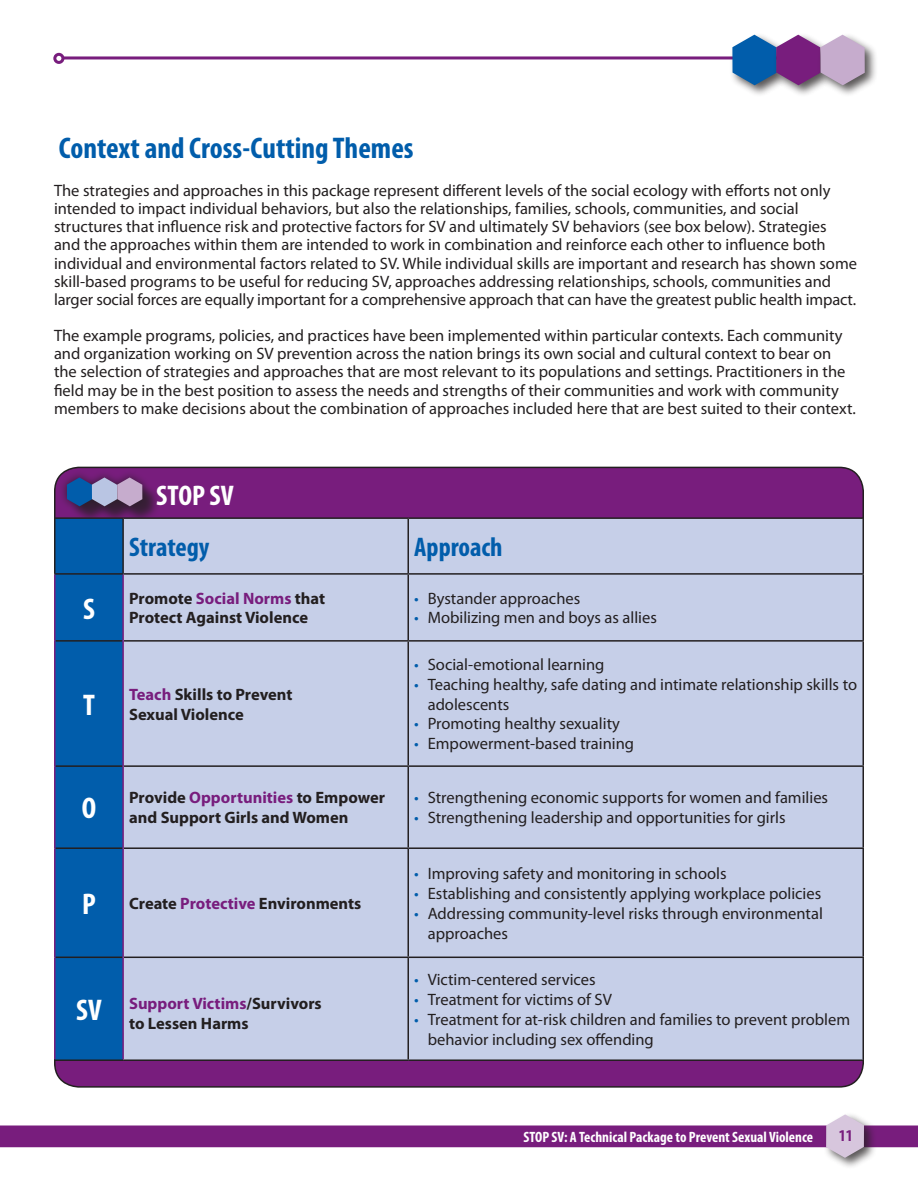
<style>
.page{position:relative;width:918px;height:1188px;background:#fff}
.page>*{position:absolute;margin:0;border:0;box-sizing:border-box;transform-origin:0 0}
.Headings{font:700 condensed 30px "Myriad Pro";color:#015dab}
.Headings-2{font:700 condensed 30px "Myriad Pro";color:#fff}
.Table_and_Call_Out_H{font:700 condensed 28.5px "Myriad Pro";color:#fff}
.Headings-3{font:700 condensed 27px "Myriad Pro";color:#015dab}
.Body_Text{font:16.5px/18.1px "Myriad Pro";color:#231f20}
.Headings-4{font:700 16.5px "Myriad Pro";color:#231f20}
.Headings-5{font:700 16.5px "Myriad Pro";color:#781d7d}
.t1{font:700 condensed 16.5px "Myriad Pro";color:#781d7d}
.t2{font:700 condensed 15px "Myriad Pro";color:#fff}
.s1{color:#781d7d}
.s2{color:#015dab}
.s3{color:#231f20}
</style>
<div class="page">
<div style="left:11px;top:1126px;width:907px;height:21px;background:#781d7d"></div>
<hr style="left:55px;top:56px;width:757px;height:3px;background:#781d7d">
<div style="left:729px;top:32px;width:60px;height:66px;background:#231f20;opacity:.75"></div>
<div style="left:773px;top:32px;width:60px;height:66px;background:#231f20;opacity:.75"></div>
<div style="left:817px;top:32px;width:60px;height:66px;background:#231f20;opacity:.75"></div>
<svg style="left:732px;top:35px;width:133px;height:50px;background:#817baf"></svg>
<div style="left:55px;top:54px;width:8px;height:8px;background:#fff;border-radius:50%"></div>
<div style="left:53px;top:53px;width:11px;height:11px;border:3px solid #781d7d;border-radius:50%"></div>
<div style="left:823px;top:1112px;width:54px;height:58px;background:#231f20;opacity:.75"></div>
<svg style="left:826px;top:1114px;width:38px;height:44px;background:#d4c7d8"></svg>
<svg style="left:54px;top:1061px;width:810px;height:27px;background:#76227a"></svg>
<svg style="left:54px;top:466px;width:810px;height:51px;background:#77217c"></svg>
<div style="left:59px;top:470px;width:92px;height:44px;background:#231f20;opacity:.75"></div>
<div style="left:69px;top:480px;width:41px;height:44px;background:#231f20;opacity:.75"></div>
<div style="left:94px;top:480px;width:41px;height:44px;background:#231f20;opacity:.75"></div>
<div style="left:120px;top:480px;width:41px;height:44px;background:#231f20;opacity:.75"></div>
<svg style="left:67px;top:477px;width:75px;height:29px;background:#737aaa"></svg>
<div style="left:56px;top:519px;width:66px;height:540px;background:#015dab"></div>
<div style="left:124px;top:519px;width:738px;height:540px;background:#c6cfe8"></div>
<hr style="left:54px;top:517px;width:69px;height:2px;background:#231f20">
<hr style="left:54px;top:519px;width:2px;height:54px;background:#231f20">
<hr style="left:123px;top:517px;width:285px;height:2px;background:#231f20">
<hr style="left:122px;top:519px;width:2px;height:54px;background:#231f20">
<hr style="left:408px;top:517px;width:456px;height:2px;background:#231f20">
<hr style="left:407px;top:519px;width:2px;height:54px;background:#231f20">
<hr style="left:862px;top:519px;width:2px;height:54px;background:#231f20">
<hr style="left:54px;top:573px;width:69px;height:2px;background:#231f20">
<hr style="left:123px;top:573px;width:285px;height:2px;background:#231f20">
<hr style="left:408px;top:573px;width:456px;height:2px;background:#231f20">
<hr style="left:407px;top:575px;width:2px;height:65px;background:#231f20">
<hr style="left:862px;top:575px;width:2px;height:65px;background:#231f20">
<hr style="left:56px;top:640px;width:66px;height:2px;background:#231f20">
<hr style="left:124px;top:640px;width:284px;height:2px;background:#231f20">
<hr style="left:408px;top:640px;width:456px;height:2px;background:#231f20">
<hr style="left:407px;top:642px;width:2px;height:123px;background:#231f20">
<hr style="left:862px;top:642px;width:2px;height:123px;background:#231f20">
<hr style="left:56px;top:765px;width:66px;height:2px;background:#231f20">
<hr style="left:124px;top:765px;width:284px;height:2px;background:#231f20">
<hr style="left:408px;top:765px;width:456px;height:2px;background:#231f20">
<hr style="left:407px;top:767px;width:2px;height:80px;background:#231f20">
<hr style="left:862px;top:767px;width:2px;height:80px;background:#231f20">
<hr style="left:56px;top:847px;width:66px;height:2px;background:#231f20">
<hr style="left:124px;top:847px;width:284px;height:2px;background:#231f20">
<hr style="left:408px;top:847px;width:456px;height:2px;background:#231f20">
<hr style="left:407px;top:849px;width:2px;height:108px;background:#231f20">
<hr style="left:862px;top:849px;width:2px;height:108px;background:#231f20">
<hr style="left:56px;top:957px;width:66px;height:1px;background:#231f20">
<hr style="left:124px;top:957px;width:284px;height:1px;background:#231f20">
<hr style="left:408px;top:957px;width:456px;height:1px;background:#231f20">
<hr style="left:407px;top:958px;width:2px;height:101px;background:#231f20">
<hr style="left:862px;top:958px;width:2px;height:101px;background:#231f20">
<hr style="left:123px;top:1059px;width:285px;height:2px;background:#231f20">
<hr style="left:408px;top:1059px;width:456px;height:2px;background:#231f20">
<hr style="left:54px;top:575px;width:2px;height:66px;background:#781d7d">
<hr style="left:122px;top:575px;width:2px;height:66px;background:#781d7d">
<hr style="left:54px;top:641px;width:2px;height:125px;background:#781d7d">
<hr style="left:122px;top:641px;width:2px;height:125px;background:#781d7d">
<hr style="left:54px;top:766px;width:2px;height:82px;background:#781d7d">
<hr style="left:122px;top:766px;width:2px;height:82px;background:#781d7d">
<hr style="left:54px;top:848px;width:2px;height:109px;background:#781d7d">
<hr style="left:122px;top:848px;width:2px;height:109px;background:#781d7d">
<hr style="left:54px;top:957px;width:2px;height:102px;background:#781d7d">
<hr style="left:122px;top:957px;width:2px;height:102px;background:#781d7d">
<hr style="left:54px;top:1059px;width:69px;height:2px;background:#231f20">
<p class="Headings" style="left:59px;top:129px;width:356px">Context and Cross-Cutting Themes</p>
<p class="Body_Text" style="left:54px;top:181px;width:805px">The strategies and approaches in this package represent different levels of the social ecology with efforts not only intended to impact individual behaviors, but also the relationships, families, schools, communities, and social structures that influence risk and protective factors for SV and ultimately SV behaviors (see box below). Strategies and the approaches within them are intended to work in combination and reinforce each other to influence both individual and environmental factors related to SV. While individual skills are important and research has shown some skill-based programs to be useful for reducing SV, approaches addressing relationships, schools, communities and larger social forces are equally important for a comprehensive approach that can have the greatest public health impact.</p>
<p class="Body_Text" style="left:54px;top:326px;width:803px">The example programs, policies, and practices have been implemented within particular contexts. Each community and organization working on SV prevention across the nation brings its own social and cultural context to bear on the selection of strategies and approaches that are most relevant to its populations and settings. Practitioners in the field may be in the best position to assess the needs and strengths of their communities and work with community members to make decisions about the combination of approaches included here that are best suited to their context.</p>
<p class="Headings-2" style="left:83px;top:590px;width:13px">S</p>
<p class="Headings-2" style="left:83px;top:686px;width:13px">T</p>
<p class="Table_and_Call_Out_H" style="left:156px;top:478px;width:79px">STOP SV</p>
<p class="Headings-3" style="left:129px;top:530px;width:82px">Strategy</p>
<p class="Headings-3" style="left:414px;top:530px;width:90px">Approach</p>
<p class="Headings-4" style="left:129px;top:587px;width:198px">Promote <span class="s1">Social Norms</span> that</p>
<p class="Headings-4" style="left:129px;top:607px;width:180px">Protect Against Violence</p>
<p class="Headings-4" style="left:129px;top:683px;width:165px"><span class="s1">Teach</span> Skills to Prevent</p>
<p class="Headings-4" style="left:129px;top:703px;width:116px">Sexual Violence</p>
<p class="Body_Text" style="left:414px;top:589px;width:168px"><span class="s2">•</span> Bystander approaches</p>
<p class="Body_Text" style="left:414px;top:609px;width:244px"><span class="s2">•</span> Mobilizing men and boys as allies</p>
<p class="Body_Text" style="left:414px;top:655px;width:192px"><span class="s2">•</span> Social-emotional learning</p>
<p class="Body_Text" style="left:428px;top:674px;width:431px;line-height:19.8px;text-indent:-13px"><span class="s2">•</span> Teaching healthy, safe dating and intimate relationship skills to adolescents</p>
<p class="Body_Text" style="left:414px;top:715px;width:207px"><span class="s2">•</span> Promoting healthy sexuality</p>
<p class="Body_Text" style="left:414px;top:734px;width:221px"><span class="s2">•</span> Empowerment-based training</p>
<p class="Headings-2" style="left:82px;top:790px;width:16px">O</p>
<p class="Headings-4" style="left:129px;top:787px;width:257px">Provide <span class="s1">Opportunities</span> to Empower</p>
<p class="Headings-4" style="left:129px;top:807px;width:221px">and Support Girls and Women</p>
<p class="Headings-2" style="left:82px;top:885px;width:15px">P</p>
<p class="Headings-4" style="left:129px;top:893px;width:234px">Create <span class="s1">Protective</span> Environments</p>
<p class="Headings-2" style="left:76px;top:991px;width:27px">SV</p>
<p class="Headings-5" style="left:129px;top:993px;width:194px">Support Victims<span class="s3">/Survivors</span></p>
<p class="Headings-4" style="left:129px;top:1012px;width:121px">to Lessen Harms</p>
<p class="Body_Text" style="left:414px;top:789px;width:415px"><span class="s2">•</span> Strengthening economic supports for women and families</p>
<p class="Body_Text" style="left:414px;top:808px;width:373px"><span class="s2">•</span> Strengthening leadership and opportunities for girls</p>
<p class="Body_Text" style="left:414px;top:864px;width:314px"><span class="s2">•</span> Improving safety and monitoring in schools</p>
<p class="Body_Text" style="left:414px;top:884px;width:409px"><span class="s2">•</span> Establishing and consistently applying workplace policies</p>
<p class="Body_Text" style="left:428px;top:903px;width:397px;line-height:19.8px;text-indent:-13px"><span class="s2">•</span> Addressing community-level risks through environmental approaches</p>
<p class="Body_Text" style="left:414px;top:970px;width:183px"><span class="s2">•</span> Victim-centered services</p>
<p class="Body_Text" style="left:414px;top:990px;width:199px"><span class="s2">•</span> Treatment for victims of SV</p>
<p class="Body_Text" style="left:428px;top:1009px;width:424px;line-height:19.8px;text-indent:-13px"><span class="s2">•</span> Treatment for at-risk children and families to prevent problem behavior including sex offending</p>
<p class="t2" style="left:524px;top:1127px;width:291px">STOP SV: A Technical Package to Prevent Sexual Violence</p>
<p class="t1" style="left:839px;top:1126px;width:16px">11</p>
</div>
